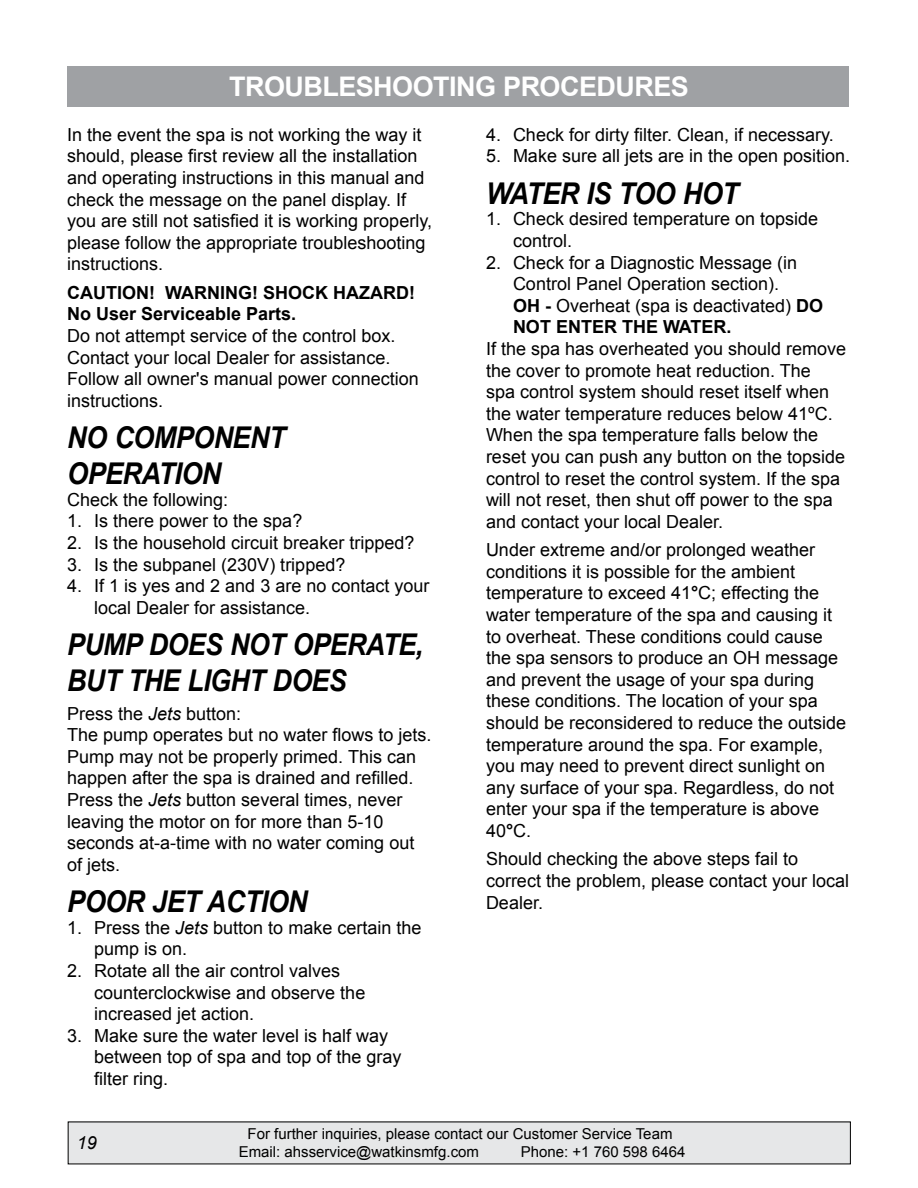
<style>
.page{position:relative;width:918px;height:1188px;background:#fff}
.page>*{position:absolute;margin:0;border:0;box-sizing:border-box;transform-origin:0 0}
.t1{font:italic 700 30px/36px "Arial";letter-spacing:-.02em;color:#000;scale:.9 1}
.t2{font:italic 700 30px/36px "Arial";letter-spacing:-.02em;color:#000;scale:.89 1}
.t3{font:700 27px "Arial";letter-spacing:-.02em;color:#fff}
.t4{font:18px/21.6px "Arial";color:#000}
.t5{font:700 18px/21.6px "Arial";color:#000}
.t6{font:italic 18px "Arial";color:#000}
.t7{font:15px/17.7px "Arial";color:#000}
.s1{font-style:italic}
.s2{font-weight:700}
</style>
<div class="page">
<div style="left:68px;top:1122px;width:782px;height:42px;background:#e6e7e8"></div>
<div style="left:68px;top:66px;width:781px;height:41px;background:#9fa1a4"></div>
<h2 class="t3" style="left:229px;top:69px;width:461px">TROUBLESHOOTING PROCEDURES</h2>
<p class="t4" style="left:67px;top:124px;width:366px">In the event the spa is not working the way it should, please first review all the installation and operating instructions in this manual and check the message on the panel display. If you are still not satisfied it is working properly, please follow the appropriate troubleshooting instructions.</p>
<p class="t5" style="left:67px;top:282px;width:349px">CAUTION! WARNING! SHOCK HAZARD!<br>No User Serviceable Parts.</p>
<p class="t4" style="left:67px;top:325px;width:353px">Do not attempt service of the control box.<br>Contact your local Dealer for assistance.<br>Follow all owner's manual power connection instructions.</p>
<h1 class="t1" style="left:67px;top:421px;width:244px">NO COMPONENT<br>OPERATION</h1>
<p class="t4" style="left:67px;top:489px;width:163px">Check the following:</p>
<p class="t4" style="left:67px;top:510px;width:237px">1. Is there power to the spa?</p>
<p class="t4" style="left:67px;top:532px;width:349px">2. Is the household circuit breaker tripped?</p>
<p class="t4" style="left:67px;top:554px;width:280px">3. Is the subpanel (230V) tripped?</p>
<p class="t4" style="left:94px;top:575px;width:337px;text-indent:-27px">4. If 1 is yes and 2 and 3 are no contact your local Dealer for assistance.</p>
<h1 class="t2" style="left:67px;top:628px;width:401px">PUMP DOES NOT OPERATE,<br>BUT THE LIGHT DOES</h1>
<p class="t4" style="left:67px;top:703px;width:366px">Press the <span class="s1">Jets</span> button:<br>The pump operates but no water flows to jets.<br>Pump may not be properly primed. This can happen after the spa is drained and refilled.<br>Press the <span class="s1">Jets</span> button several times, never leaving the motor on for more than 5-10 seconds at-a-time with no water coming out of jets.</p>
<h1 class="t1" style="left:67px;top:884px;width:269px">POOR JET ACTION</h1>
<p class="t4" style="left:94px;top:917px;width:329px;text-indent:-27px">1. Press the <span class="s1">Jets</span> button to make certain the pump is on.</p>
<p class="t4" style="left:94px;top:960px;width:273px;text-indent:-27px">2. Rotate all the air control valves counterclockwise and observe the increased jet action.</p>
<p class="t4" style="left:94px;top:1025px;width:309px;text-indent:-27px">3. Make sure the water level is half way between top of spa and top of the gray filter ring.</p>
<p class="t4" style="left:486px;top:124px;width:349px">4. Check for dirty filter. Clean, if necessary.</p>
<p class="t4" style="left:486px;top:145px;width:366px">5. Make sure all jets are in the open position.</p>
<h1 class="t1" style="left:486px;top:176px;width:282px">WATER IS TOO HOT</h1>
<p class="t4" style="left:513px;top:208px;width:307px;text-indent:-27px">1. Check desired temperature on topside control.</p>
<p class="t4" style="left:513px;top:252px;width:312px;text-indent:-27px">2. Check for a Diagnostic Message (in<br>Control Panel Operation section).<br><span class="s2">OH -</span> Overheat (spa is deactivated) <span class="s2">DO<br>NOT ENTER THE WATER.</span></p>
<p class="t4" style="left:486px;top:338px;width:362px">If the spa has overheated you should remove the cover to promote heat reduction. The<br>spa control system should reset itself when the water temperature reduces below 41ºC.<br>When the spa temperature falls below the reset you can push any button on the topside control to reset the control system. If the spa will not reset, then shut off power to the spa and contact your local Dealer.</p>
<p class="t4" style="left:486px;top:539px;width:362px">Under extreme and/or prolonged weather conditions it is possible for the ambient temperature to exceed 41<span class="s2">°</span>C; effecting the water temperature of the spa and causing it to overheat. These conditions could cause the spa sensors to produce an OH message and prevent the usage of your spa during these conditions. The location of your spa should be reconsidered to reduce the outside temperature around the spa. For example, you may need to prevent direct sunlight on any surface of your spa. Regardless, do not enter your spa if the temperature is above 40<span class="s2">°</span>C.</p>
<p class="t4" style="left:486px;top:848px;width:365px">Should checking the above steps fail to correct the problem, please contact your local<br>Dealer.</p>
<p class="t6" style="left:77px;top:1131px;width:22px">19</p>
<p class="t7" style="left:239px;top:1125px;width:435px;text-indent:9px">For further inquiries, please contact our Customer Service Team<br>Email: ahsservice@watkinsmfg.com</p>
<p class="t7" style="left:521px;top:1143px;width:166px">Phone: +1 760 598 6464</p>
</div>
